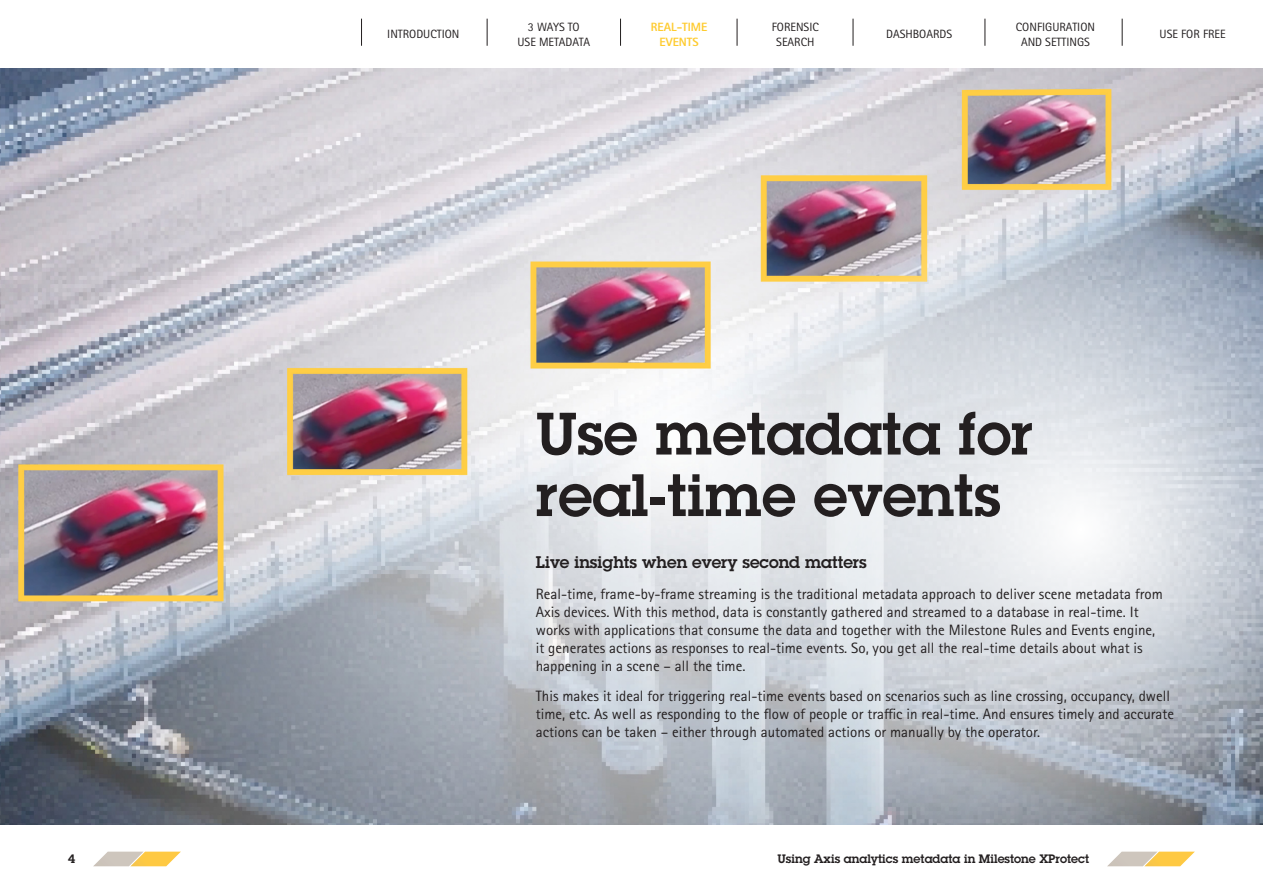
<style>
.page{position:relative;width:1263px;height:893px;background:#fff}
.page>*{position:absolute;margin:0;border:0;box-sizing:border-box;transform-origin:0 0}
.Headline{font:600 58.5px/61.5px "Lubalin Graph ECG";color:#231f20}
.Ingress{font:600 16.5px "Lubalin Graph ECG";color:#231f20}
.Ingress-2{font:15px/18px "Rotis Sans Serif Pro";color:#231f20}
.t1{font:12px/15px "Rotis Sans Serif Pro";color:#231f20;text-align:center}
.t2{font:600 12px "Lubalin Graph ECG";color:#231f20}
.t3{font:800 12px/15px "Rotis Sans Serif Pro";color:#fecb2f;text-align:center}
</style>
<div class="page">
<img style="left:0;top:68px;width:1263px;height:757px">
<svg style="left:93px;top:852px;width:88px;height:14px"></svg>
<svg style="left:724px;top:172px;width:539px;height:695px;background:#cccfd5"></svg>
<svg style="left:1107px;top:852px;width:88px;height:14px"></svg>
<svg style="left:361px;top:19px;width:1px;height:27px"></svg>
<svg style="left:487px;top:19px;width:1px;height:27px"></svg>
<svg style="left:620px;top:19px;width:1px;height:27px"></svg>
<svg style="left:737px;top:19px;width:1px;height:27px"></svg>
<svg style="left:853px;top:19px;width:1px;height:27px"></svg>
<svg style="left:984px;top:19px;width:1px;height:27px"></svg>
<svg style="left:1122px;top:19px;width:1px;height:27px"></svg>
<p class="t1" style="left:387px;top:27px;width:74px">INTRODUCTION</p>
<p class="t1" style="left:772px;top:19px;width:49px">FORENSIC<br>SEARCH</p>
<p class="t1" style="left:517px;top:19px;width:74px">3 WAYS TO<br>USE METADATA</p>
<p class="t3" style="left:651px;top:19px;width:58px">REAL-TIME<br>EVENTS</p>
<p class="t1" style="left:886px;top:27px;width:67px">DASHBOARDS</p>
<p class="t1" style="left:1016px;top:19px;width:81px">CONFIGURATION<br>AND SETTINGS</p>
<p class="t1" style="left:1160px;top:27px;width:67px">USE FOR FREE</p>
<p class="Headline" style="left:536px;top:404px;width:499px">Use metadata for real-time events</p>
<p class="Ingress" style="left:536px;top:551px;width:332px">Live insights when every second matters</p>
<p class="Ingress-2" style="left:536px;top:585px;width:629px">Real-time, frame-by-frame streaming is the traditional metadata approach to deliver scene metadata from Axis devices. With this method, data is constantly gathered and streamed to a database in real-time. It works with applications that consume the data and together with the Milestone Rules and Events engine, it generates actions as responses to real-time events. So, you get all the real-time details about what is happening in a scene – all the time.</p>
<p class="Ingress-2" style="left:536px;top:687px;width:640px">This makes it ideal for triggering real-time events based on scenarios such as line crossing, occupancy, dwell time, etc. As well as responding to the flow of people or traffic in real-time. And ensures timely and accurate actions can be taken – either through automated actions or manually by the operator.</p>
<p class="t2" style="left:68px;top:851px;width:8px">4</p>
<p class="t2" style="left:777px;top:851px;width:313px">Using Axis analytics metadata in Milestone XProtect</p>
</div>
